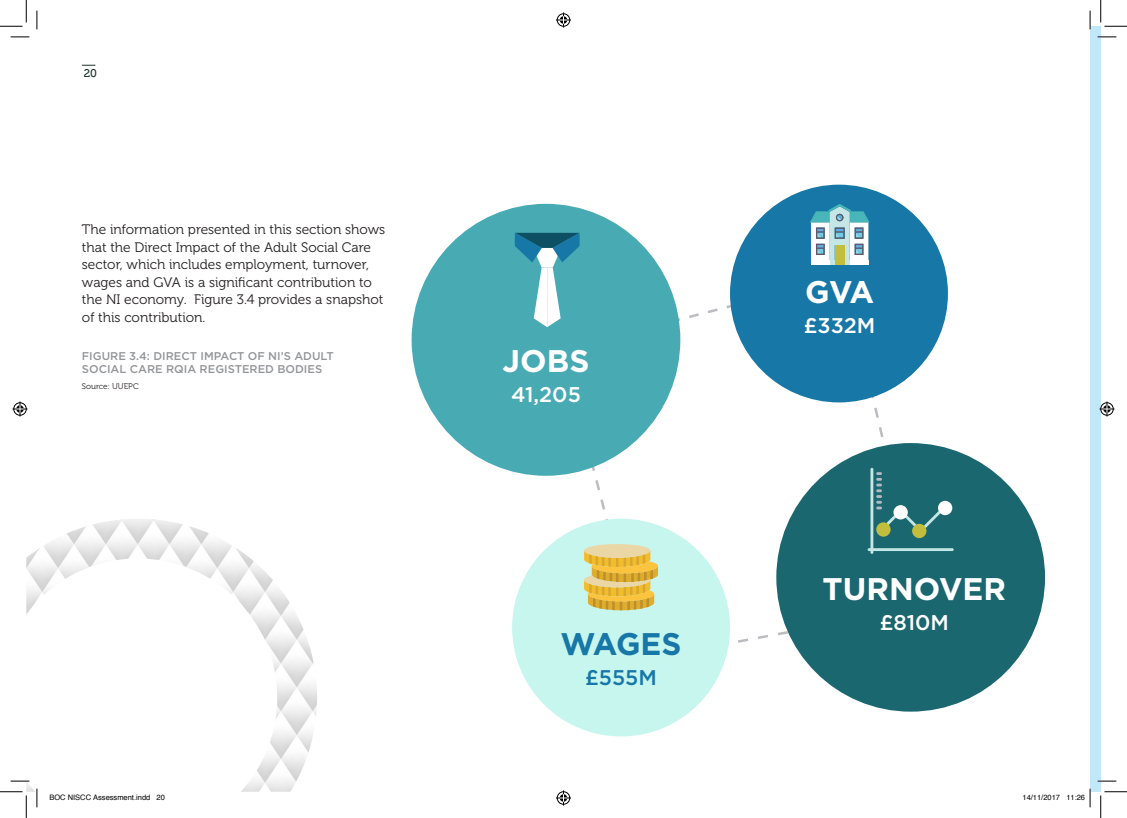
<style>
.page{position:relative;width:1127px;height:818px;background:#fff}
.page>*{position:absolute;margin:0;border:0;box-sizing:border-box;transform-origin:0 0}
.Big_Quote{font:700 31.25px "Gotham";color:#fff}
.Big_Quote-2{font:700 31.25px "Gotham";letter-spacing:-.02em;color:#1777a6}
.Big_Quote-3{font:500 21.25px "Gotham";color:#fff}
.Big_Quote-4{font:500 21.25px "Gotham";color:#1777a6}
.Body_Copy{font:13.75px/17.5px "Museo 300";color:#231f20}
.Figure_table{font:500 11.25px "Gotham";color:#939598}
.t1{font:11.25px "Museo 500";color:#1a302a}
.Subtext{font:8.12px "Museo 300";color:#231f20}
.t2{font:7.5px "Helvetica";color:#000}
</style>
<div class="page">
<svg style="left:82px;top:65px;width:13px;height:1px"></svg>
<div style="left:1089px;top:26px;width:11px;height:766px;background:#c1e8f8"></div>
<div style="left:729px;top:185px;width:218px;height:217px;background:#1777a6;border-radius:50%"></div>
<div style="left:776px;top:443px;width:268px;height:269px;background:#1a6770;border-radius:50%"></div>
<div style="left:512px;top:519px;width:217px;height:217px;background:#c7f6ef;border-radius:50%"></div>
<div style="left:411px;top:204px;width:269px;height:272px;background:#48abb4;border-radius:50%"></div>
<hr style="left:867px;top:548px;width:86px;height:3px;background:#c4e6e4">
<div style="left:937px;top:501px;width:15px;height:14px;background:#fff;border-radius:50%"></div>
<svg style="left:514px;top:204px;width:426px;height:456px"></svg>
<img style="left:26px;top:519px;width:291px;height:273px">
<svg style="left:11px;top:36px;width:18px;height:2px"></svg>
<svg style="left:1097px;top:36px;width:18px;height:2px"></svg>
<svg style="left:11px;top:780px;width:18px;height:2px"></svg>
<svg style="left:1097px;top:780px;width:18px;height:2px"></svg>
<svg style="left:36px;top:11px;width:2px;height:18px"></svg>
<svg style="left:36px;top:788px;width:2px;height:19px"></svg>
<svg style="left:1089px;top:11px;width:1px;height:18px"></svg>
<svg style="left:0;top:0;width:27px;height:27px"></svg>
<svg style="left:0;top:791px;width:27px;height:27px"></svg>
<svg style="left:1100px;top:0;width:26px;height:27px"></svg>
<svg style="left:1100px;top:791px;width:26px;height:27px"></svg>
<svg style="left:556px;top:13px;width:15px;height:15px"></svg>
<svg style="left:556px;top:790px;width:15px;height:15px"></svg>
<svg style="left:13px;top:401px;width:15px;height:15px"></svg>
<svg style="left:1099px;top:401px;width:15px;height:15px"></svg>
<svg style="left:1089px;top:788px;width:1px;height:19px"></svg>
<p class="t1" style="left:84px;top:67px;width:15px">20</p>
<p class="Body_Copy" style="left:82px;top:221px;width:305px">The information presented in this section shows that the Direct Impact of the Adult Social Care sector, which includes employment, turnover, wages and GVA is a significant contribution to the NI economy. Figure 3.4 provides a snapshot of this contribution.</p>
<p class="Figure_table" style="left:82px;top:349px;width:253px">FIGURE 3.4: DIRECT IMPACT OF NI’S ADULT</p>
<p class="Figure_table" style="left:82px;top:363px;width:242px">SOCIAL CARE RQIA REGISTERED BODIES</p>
<p class="Subtext" style="left:82px;top:381px;width:58px">Source: UUEPC</p>
<p class="Big_Quote" style="left:502px;top:343px;width:88px">JOBS</p>
<p class="Big_Quote-3" style="left:511px;top:382px;width:71px">41,205</p>
<p class="Big_Quote-2" style="left:560px;top:626px;width:122px">WAGES</p>
<p class="Big_Quote-4" style="left:585px;top:665px;width:73px">£555M</p>
<p class="Big_Quote" style="left:805px;top:274px;width:70px">GVA</p>
<p class="Big_Quote-3" style="left:803px;top:313px;width:73px">£332M</p>
<p class="Big_Quote" style="left:822px;top:571px;width:185px">TURNOVER</p>
<p class="Big_Quote-3" style="left:879px;top:610px;width:71px">£810M</p>
<p class="t2" style="left:49px;top:791px;width:117px">BOC NISCC Assessment.indd 20</p>
<p class="t2" style="left:1022px;top:791px;width:64px">14/11/2017 11:26</p>
</div>
